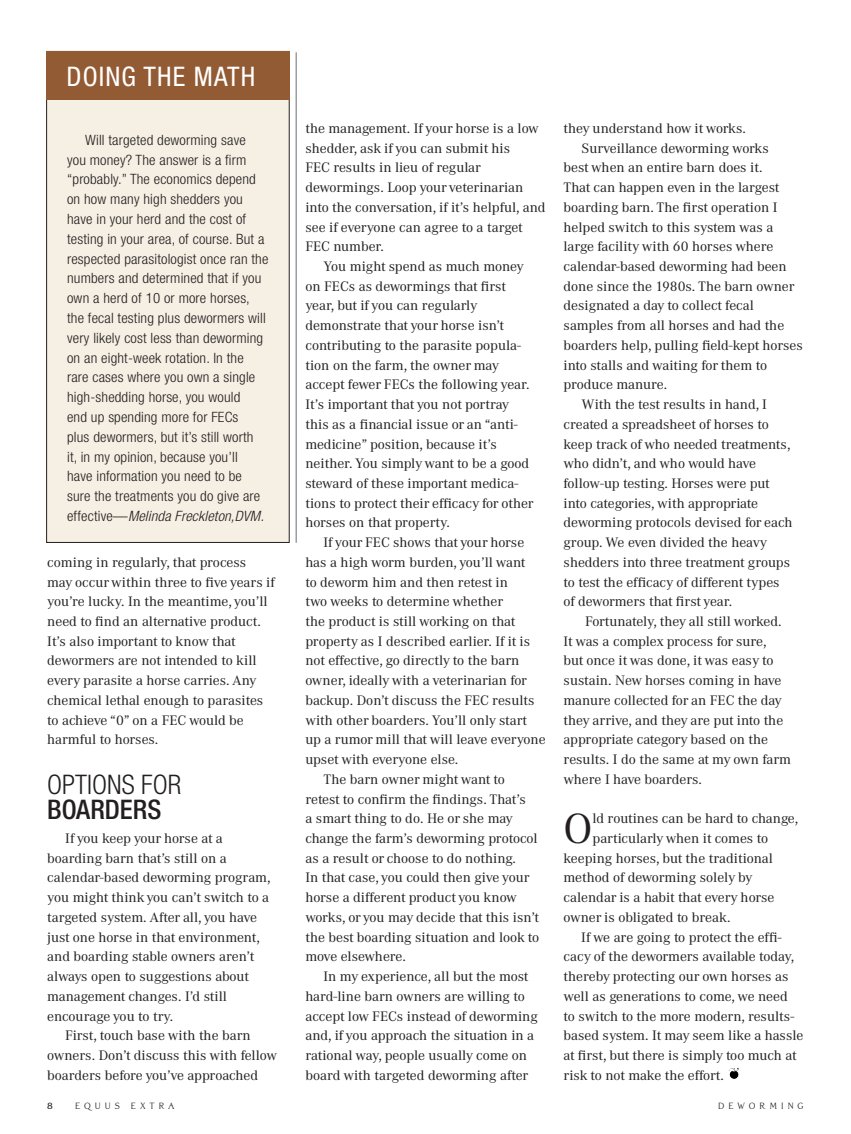
<style>
.page{position:relative;width:851px;height:1134px;background:#fff}
.page>*{position:absolute;margin:0;border:0;box-sizing:border-box;transform-origin:0 0}
._1__eq_text{font:41.25px "Corporate ABQ";color:#231f20;scale:1.05 1}
._8__subhead{font:300 condensed 27px/25.5px "Helvetica Neue";color:#231f20}
._8__subhead-2{font:condensed 27px "Helvetica Neue";letter-spacing:.04em;color:#fff}
._93_sb_text{font:300 condensed 14.25px/19.8px "Helvetica Neue";letter-spacing:.01em;color:#231f20;scale:1.05 1}
._1__eq_text-2{font:13.5px/19.6px "Corporate ABQ";color:#231f20;scale:1.05 1}
.t1{font:300 9px "Grand Central";letter-spacing:.5em;color:#231f20;scale:.9 1}
.t2{font:700 9px "Grand Central";color:#231f20;scale:.9 1}
.s1{font-style:italic}
.s2{font-weight:500}
</style>
<div class="page">
<svg style="left:728px;top:1068px;width:10px;height:11px"></svg>
<div style="left:47px;top:51px;width:242px;height:491px;background:#f6f0e4"></div>
<div style="left:46px;top:51px;width:243px;height:49px;background:#935b34"></div>
<hr style="left:296px;top:52px;width:1px;height:491px;background:#6c6d70">
<p class="_8__subhead-2" style="left:67px;top:61px;width:190px">DOING THE MATH</p>
<p class="_93_sb_text" style="left:67px;top:130px;width:193px;text-indent:18px">Will targeted deworming save<br>you money? The answer is a firm “probably.” The economics depend on how many high shedders you have in your herd and the cost of testing in your area, of course. But a respected parasitologist once ran the numbers and determined that if you own a herd of 10 or more horses, the fecal testing plus dewormers will very likely cost less than deworming on an eight-week rotation. In the rare cases where you own a single high-shedding horse, you would<br>end up spending more for FECs<br>plus dewormers, but it’s still worth<br>it, in my opinion, because you’ll<br>have information you need to be sure the treatments you do give are effective—<span class="s1">Melinda Freckleton,DVM.</span></p>
<p class="_1__eq_text-2" style="left:47px;top:552px;width:218px">coming in regularly, that process<br>may occur within three to five years if you’re lucky. In the meantime, you’ll need to find an alternative product.<br>It’s also important to know that dewormers are not intended to kill every parasite a horse carries. Any chemical lethal enough to parasites to achieve “0” on a FEC would be harmful to horses.</p>
<p class="_8__subhead" style="left:47px;top:771px;width:135px">OPTIONS FOR<br><span class="s2">BOARDERS</span></p>
<p class="_1__eq_text-2" style="left:47px;top:829px;width:214px;text-indent:18px">If you keep your horse at a boarding barn that’s still on a calendar-based deworming program, you might think you can’t switch to a targeted system. After all, you have just one horse in that environment, and boarding stable owners aren’t always open to suggestions about management changes. I’d still encourage you to try.</p>
<p class="_1__eq_text-2" style="left:47px;top:1026px;width:220px;text-indent:18px">First, touch base with the barn owners. Don’t discuss this with fellow boarders before you’ve approached</p>
<p class="_1__eq_text-2" style="left:305px;top:118px;width:230px">the management. If your horse is a low shedder, ask if you can submit his<br>FEC results in lieu of regular dewormings. Loop your veterinarian into the conversation, if it’s helpful, and see if everyone can agree to a target<br>FEC number.</p>
<p class="_1__eq_text-2" style="left:305px;top:257px;width:219px;text-indent:18px">You might spend as much money on FECs as dewormings that first year, but if you can regularly demonstrate that your horse isn’t contributing to the parasite popula&shy;tion on the farm, the owner may accept fewer FECs the following year.<br>It’s important that you not portray this as a financial issue or an “anti&shy;medicine” position, because it’s neither. You simply want to be a good steward of these important medica&shy;tions to protect their efficacy for other horses on that property.</p>
<p class="_1__eq_text-2" style="left:305px;top:533px;width:230px;text-indent:18px">If your FEC shows that your horse has a high worm burden, you’ll want<br>to deworm him and then retest in<br>two weeks to determine whether<br>the product is still working on that property as I described earlier. If it is not effective, go directly to the barn owner, ideally with a veterinarian for backup. Don’t discuss the FEC results with other boarders. You’ll only start up a rumor mill that will leave everyone upset with everyone else.</p>
<p class="_1__eq_text-2" style="left:305px;top:769px;width:224px;text-indent:18px">The barn owner might want to retest to confirm the findings. That’s<br>a smart thing to do. He or she may change the farm’s deworming protocol as a result or choose to do nothing.<br>In that case, you could then give your horse a different product you know works, or you may decide that this isn’t the best boarding situation and look to move elsewhere.</p>
<p class="_1__eq_text-2" style="left:305px;top:967px;width:223px;text-indent:18px">In my experience, all but the most hard-line barn owners are willing to accept low FECs instead of deworming and, if you approach the situation in a rational way, people usually come on board with targeted deworming after</p>
<p class="_1__eq_text-2" style="left:563px;top:118px;width:175px">they understand how it works.</p>
<p class="_1__eq_text-2" style="left:563px;top:138px;width:229px;text-indent:18px">Surveillance deworming works<br>best when an entire barn does it.<br>That can happen even in the largest boarding barn. The first operation I helped switch to this system was a large facility with 60 horses where calendar-based deworming had been done since the 1980s. The barn owner designated a day to collect fecal samples from all horses and had the boarders help, pulling field-kept horses into stalls and waiting for them to produce manure.</p>
<p class="_1__eq_text-2" style="left:563px;top:395px;width:219px;text-indent:18px">With the test results in hand, I created a spreadsheet of horses to keep track of who needed treatments, who didn’t, and who would have follow-up testing. Horses were put into categories, with appropriate deworming protocols devised for each group. We even divided the heavy shedders into three treatment groups to test the efficacy of different types of dewormers that first year.</p>
<p class="_1__eq_text-2" style="left:563px;top:612px;width:218px;text-indent:22px">Fortunately, they all still worked.<br>It was a complex process for sure,<br>but once it was done, it was easy to sustain. New horses coming in have manure collected for an FEC the day they arrive, and they are put into the appropriate category based on the results. I do the same at my own farm where I have boarders.</p>
<p class="_1__eq_text" style="left:563px;top:805px;width:29px">O</p>
<p class="_1__eq_text-2" style="left:592px;top:809px;width:197px">ld routines can be hard to change,</p>
<p class="_1__eq_text-2" style="left:592px;top:829px;width:169px">particularly when it comes to</p>
<p class="_1__eq_text-2" style="left:563px;top:848px;width:201px">keeping horses, but the traditional</p>
<p class="_1__eq_text-2" style="left:563px;top:868px;width:181px">method of deworming solely by</p>
<p class="_1__eq_text-2" style="left:563px;top:888px;width:202px">calendar is a habit that every horse</p>
<p class="_1__eq_text-2" style="left:563px;top:907px;width:160px">owner is obligated to break.</p>
<p class="_1__eq_text-2" style="left:581px;top:927px;width:192px">If we are going to protect the effi-</p>
<p class="_1__eq_text-2" style="left:563px;top:947px;width:221px">cacy of the dewormers available today,</p>
<p class="_1__eq_text-2" style="left:563px;top:967px;width:216px">thereby protecting our own horses as</p>
<p class="_1__eq_text-2" style="left:563px;top:986px;width:215px">well as generations to come, we need</p>
<p class="_1__eq_text-2" style="left:563px;top:1006px;width:221px">to switch to the more modern, results-</p>
<p class="_1__eq_text-2" style="left:563px;top:1026px;width:230px">based system. It may seem like a hassle</p>
<p class="_1__eq_text-2" style="left:563px;top:1046px;width:223px">at first, but there is simply too much at</p>
<p class="_1__eq_text-2" style="left:563px;top:1065px;width:154px">risk to not make the effort.</p>
<p class="t2" style="left:47px;top:1101px;width:8px">8</p>
<p class="t1" style="left:75px;top:1101px;width:112px">EQUUS EXTRA</p>
<p class="t1" style="left:718px;top:1101px;width:97px">DEWORMING</p>
</div>
